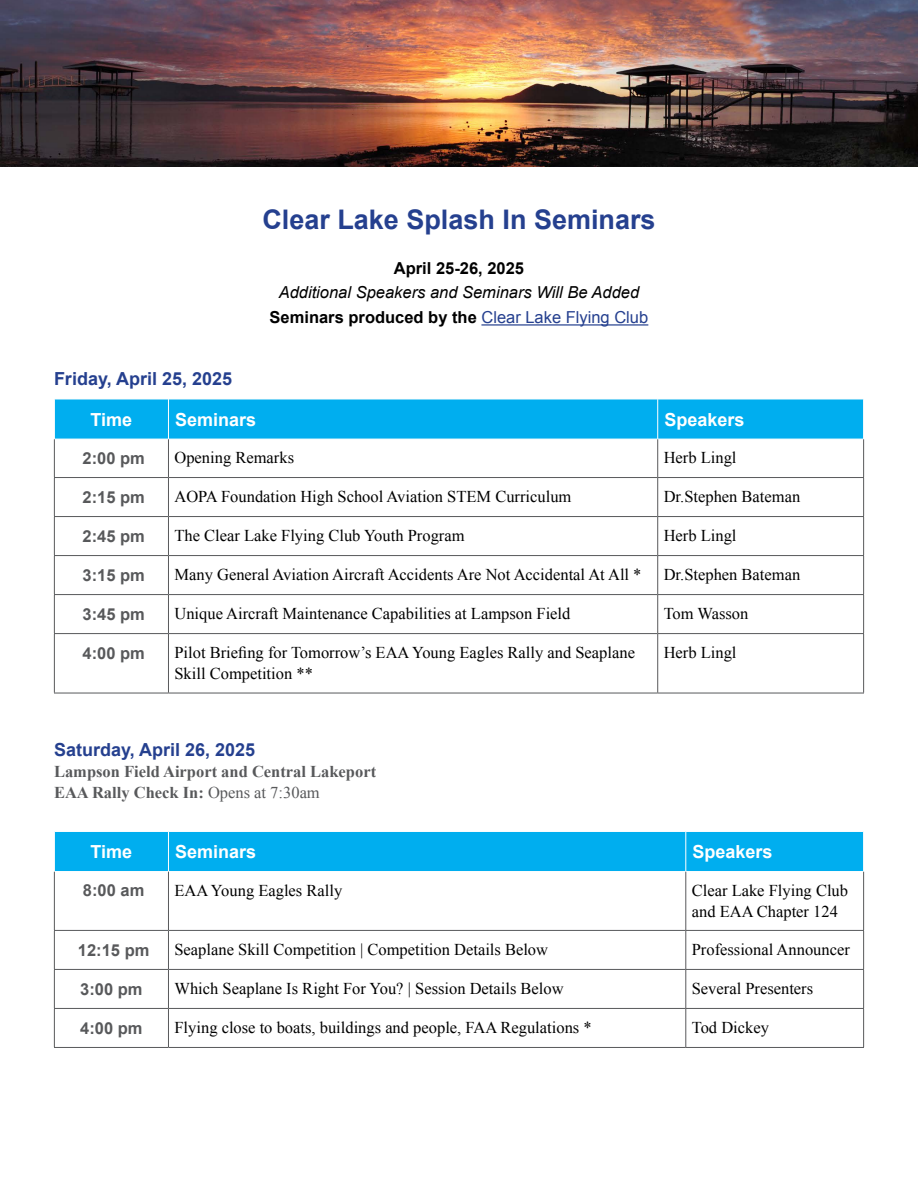
<style>
.page{position:relative;width:918px;height:1188px;background:#fff}
.page>*{position:absolute;margin:0;border:0;box-sizing:border-box;transform-origin:0 0}
.t1{font:700 27px "Arial";color:#25408f}
.t2{font:700 18px "Arial";color:#25408f}
.t3{font:700 18px "Arial";color:#fff}
.t4{font:16.5px/21px "Times New Roman";color:#000}
.t5{font:italic 16.5px/24.8px "Arial";color:#000;text-align:center}
.t6{font:700 16.5px/21px "Times New Roman";color:#58595b}
.t7{font:700 16.5px "Arial";color:#58595b}
.t8{font:700 16.5px "Arial";color:#000}
.s1{font-weight:700;font-style:normal}
.s2{font-style:normal;color:#25408f}
.s3{font-weight:400}
</style>
<div class="page">
<img style="left:0;top:0;width:918px;height:166px">
<hr style="left:481px;top:324px;width:167px;height:2px;background:#25408f">
<div style="left:55px;top:400px;width:808px;height:39px;background:#00aeef"></div>
<hr style="left:168px;top:399px;width:1px;height:40px;background:#fff">
<hr style="left:657px;top:399px;width:1px;height:40px;background:#fff">
<hr style="left:54px;top:439px;width:1px;height:38px;background:#58595b">
<hr style="left:168px;top:439px;width:1px;height:38px;background:#58595b">
<hr style="left:657px;top:439px;width:1px;height:38px;background:#58595b">
<hr style="left:863px;top:439px;width:1px;height:38px;background:#58595b">
<hr style="left:54px;top:477px;width:114px;height:1px;background:#58595b">
<hr style="left:54px;top:478px;width:1px;height:38px;background:#58595b">
<hr style="left:168px;top:477px;width:490px;height:1px;background:#58595b">
<hr style="left:168px;top:478px;width:1px;height:38px;background:#58595b">
<hr style="left:658px;top:477px;width:206px;height:1px;background:#58595b">
<hr style="left:657px;top:478px;width:1px;height:38px;background:#58595b">
<hr style="left:863px;top:478px;width:1px;height:38px;background:#58595b">
<hr style="left:54px;top:516px;width:114px;height:1px;background:#58595b">
<hr style="left:54px;top:517px;width:1px;height:38px;background:#58595b">
<hr style="left:168px;top:516px;width:490px;height:1px;background:#58595b">
<hr style="left:168px;top:517px;width:1px;height:38px;background:#58595b">
<hr style="left:658px;top:516px;width:206px;height:1px;background:#58595b">
<hr style="left:657px;top:517px;width:1px;height:38px;background:#58595b">
<hr style="left:863px;top:517px;width:1px;height:38px;background:#58595b">
<hr style="left:54px;top:555px;width:114px;height:1px;background:#58595b">
<hr style="left:54px;top:556px;width:1px;height:38px;background:#58595b">
<hr style="left:168px;top:555px;width:490px;height:1px;background:#58595b">
<hr style="left:168px;top:556px;width:1px;height:38px;background:#58595b">
<hr style="left:658px;top:555px;width:206px;height:1px;background:#58595b">
<hr style="left:657px;top:556px;width:1px;height:38px;background:#58595b">
<hr style="left:863px;top:556px;width:1px;height:38px;background:#58595b">
<hr style="left:54px;top:594px;width:114px;height:1px;background:#58595b">
<hr style="left:54px;top:595px;width:1px;height:38px;background:#58595b">
<hr style="left:168px;top:594px;width:490px;height:1px;background:#58595b">
<hr style="left:168px;top:595px;width:1px;height:38px;background:#58595b">
<hr style="left:658px;top:594px;width:206px;height:1px;background:#58595b">
<hr style="left:657px;top:595px;width:1px;height:38px;background:#58595b">
<hr style="left:863px;top:595px;width:1px;height:38px;background:#58595b">
<hr style="left:54px;top:633px;width:114px;height:1px;background:#58595b">
<hr style="left:54px;top:634px;width:1px;height:59px;background:#58595b">
<hr style="left:168px;top:633px;width:490px;height:1px;background:#58595b">
<hr style="left:168px;top:634px;width:1px;height:59px;background:#58595b">
<hr style="left:658px;top:633px;width:206px;height:1px;background:#58595b">
<hr style="left:657px;top:634px;width:1px;height:59px;background:#58595b">
<hr style="left:863px;top:634px;width:1px;height:59px;background:#58595b">
<hr style="left:54px;top:693px;width:114px;height:1px;background:#58595b">
<hr style="left:168px;top:693px;width:490px;height:1px;background:#58595b">
<hr style="left:658px;top:693px;width:206px;height:1px;background:#58595b">
<div style="left:55px;top:832px;width:808px;height:39px;background:#00aeef"></div>
<hr style="left:168px;top:832px;width:1px;height:39px;background:#fff">
<hr style="left:686px;top:832px;width:1px;height:39px;background:#fff">
<hr style="left:54px;top:872px;width:1px;height:58px;background:#58595b">
<hr style="left:168px;top:872px;width:1px;height:58px;background:#58595b">
<hr style="left:685px;top:872px;width:1px;height:58px;background:#58595b">
<hr style="left:863px;top:872px;width:1px;height:58px;background:#58595b">
<hr style="left:54px;top:930px;width:114px;height:1px;background:#58595b">
<hr style="left:54px;top:931px;width:1px;height:38px;background:#58595b">
<hr style="left:168px;top:930px;width:518px;height:1px;background:#58595b">
<hr style="left:168px;top:931px;width:1px;height:38px;background:#58595b">
<hr style="left:686px;top:930px;width:178px;height:1px;background:#58595b">
<hr style="left:685px;top:931px;width:1px;height:38px;background:#58595b">
<hr style="left:863px;top:931px;width:1px;height:38px;background:#58595b">
<hr style="left:54px;top:969px;width:114px;height:1px;background:#58595b">
<hr style="left:54px;top:970px;width:1px;height:38px;background:#58595b">
<hr style="left:168px;top:969px;width:518px;height:1px;background:#58595b">
<hr style="left:168px;top:970px;width:1px;height:38px;background:#58595b">
<hr style="left:686px;top:969px;width:178px;height:1px;background:#58595b">
<hr style="left:685px;top:970px;width:1px;height:38px;background:#58595b">
<hr style="left:863px;top:970px;width:1px;height:38px;background:#58595b">
<hr style="left:54px;top:1008px;width:114px;height:1px;background:#58595b">
<hr style="left:54px;top:1009px;width:1px;height:38px;background:#58595b">
<hr style="left:168px;top:1008px;width:518px;height:1px;background:#58595b">
<hr style="left:168px;top:1009px;width:1px;height:38px;background:#58595b">
<hr style="left:686px;top:1008px;width:178px;height:1px;background:#58595b">
<hr style="left:685px;top:1009px;width:1px;height:38px;background:#58595b">
<hr style="left:863px;top:1009px;width:1px;height:38px;background:#58595b">
<hr style="left:54px;top:1047px;width:114px;height:1px;background:#58595b">
<hr style="left:168px;top:1047px;width:518px;height:1px;background:#58595b">
<hr style="left:686px;top:1047px;width:178px;height:1px;background:#58595b">
<h1 class="t1" style="left:262px;top:201px;width:395px">Clear Lake Splash In Seminars</h1>
<p class="t8" style="left:394px;top:257px;width:132px">April 25-26, 2025</p>
<p class="t5" style="left:270px;top:281px;width:380px">Additional Speakers and Seminars Will Be Added<br><span class="s1">Seminars produced by the</span> <span class="s2">Clear Lake Flying Club</span></p>
<p class="t2" style="left:54px;top:367px;width:180px">Friday, April 25, 2025</p>
<p class="t3" style="left:91px;top:407px;width:43px">Time</p>
<p class="t3" style="left:175px;top:407px;width:83px">Seminars</p>
<p class="t3" style="left:664px;top:407px;width:82px">Speakers</p>
<p class="t7" style="left:83px;top:447px;width:64px">2:00 pm</p>
<p class="t4" style="left:174px;top:447px;width:121px">Opening Remarks</p>
<p class="t4" style="left:664px;top:447px;width:74px">Herb Lingl</p>
<p class="t7" style="left:83px;top:486px;width:64px">2:15 pm</p>
<p class="t4" style="left:174px;top:486px;width:398px">AOPA Foundation High School Aviation STEM Curriculum</p>
<p class="t4" style="left:664px;top:486px;width:138px">Dr.Stephen Bateman</p>
<p class="t7" style="left:83px;top:525px;width:64px">2:45 pm</p>
<p class="t4" style="left:174px;top:525px;width:292px">The Clear Lake Flying Club Youth Program</p>
<p class="t4" style="left:664px;top:525px;width:74px">Herb Lingl</p>
<p class="t7" style="left:83px;top:564px;width:64px">3:15 pm</p>
<p class="t4" style="left:174px;top:564px;width:469px">Many General Aviation Aircraft Accidents Are Not Accidental At All *</p>
<p class="t4" style="left:664px;top:564px;width:138px">Dr.Stephen Bateman</p>
<p class="t7" style="left:83px;top:603px;width:64px">3:45 pm</p>
<p class="t4" style="left:174px;top:603px;width:397px">Unique Aircraft Maintenance Capabilities at Lampson Field</p>
<p class="t4" style="left:664px;top:603px;width:86px">Tom Wasson</p>
<p class="t7" style="left:83px;top:642px;width:64px">4:00 pm</p>
<p class="t4" style="left:174px;top:642px;width:462px">Pilot Briefing for Tomorrow’s EAA Young Eagles Rally and Seaplane<br>Skill Competition **</p>
<p class="t4" style="left:664px;top:642px;width:74px">Herb Lingl</p>
<p class="t2" style="left:54px;top:738px;width:203px">Saturday, April 26, 2025</p>
<p class="t6" style="left:54px;top:761px;width:324px">Lampson Field Airport and Central Lakeport<br>EAA Rally Check In: <span class="s3">Opens at 7:30am</span></p>
<p class="t3" style="left:91px;top:840px;width:43px">Time</p>
<p class="t3" style="left:175px;top:840px;width:83px">Seminars</p>
<p class="t3" style="left:693px;top:840px;width:82px">Speakers</p>
<p class="t7" style="left:83px;top:880px;width:63px">8:00 am</p>
<p class="t4" style="left:174px;top:880px;width:169px">EAA Young Eagles Rally</p>
<p class="t4" style="left:692px;top:880px;width:158px">Clear Lake Flying Club and EAA Chapter 124</p>
<p class="t7" style="left:78px;top:939px;width:73px">12:15 pm</p>
<p class="t4" style="left:174px;top:939px;width:375px">Seaplane Skill Competition | Competition Details Below</p>
<p class="t4" style="left:692px;top:939px;width:160px">Professional Announcer</p>
<p class="t7" style="left:80px;top:978px;width:64px">3:00 pm</p>
<p class="t4" style="left:174px;top:978px;width:391px">Which Seaplane Is Right For You? | Session Details Below</p>
<p class="t4" style="left:692px;top:978px;width:123px">Several Presenters</p>
<p class="t7" style="left:80px;top:1017px;width:64px">4:00 pm</p>
<p class="t4" style="left:174px;top:1017px;width:419px">Flying close to boats, buildings and people, FAA Regulations *</p>
<p class="t4" style="left:692px;top:1017px;width:79px">Tod Dickey</p>
</div>
